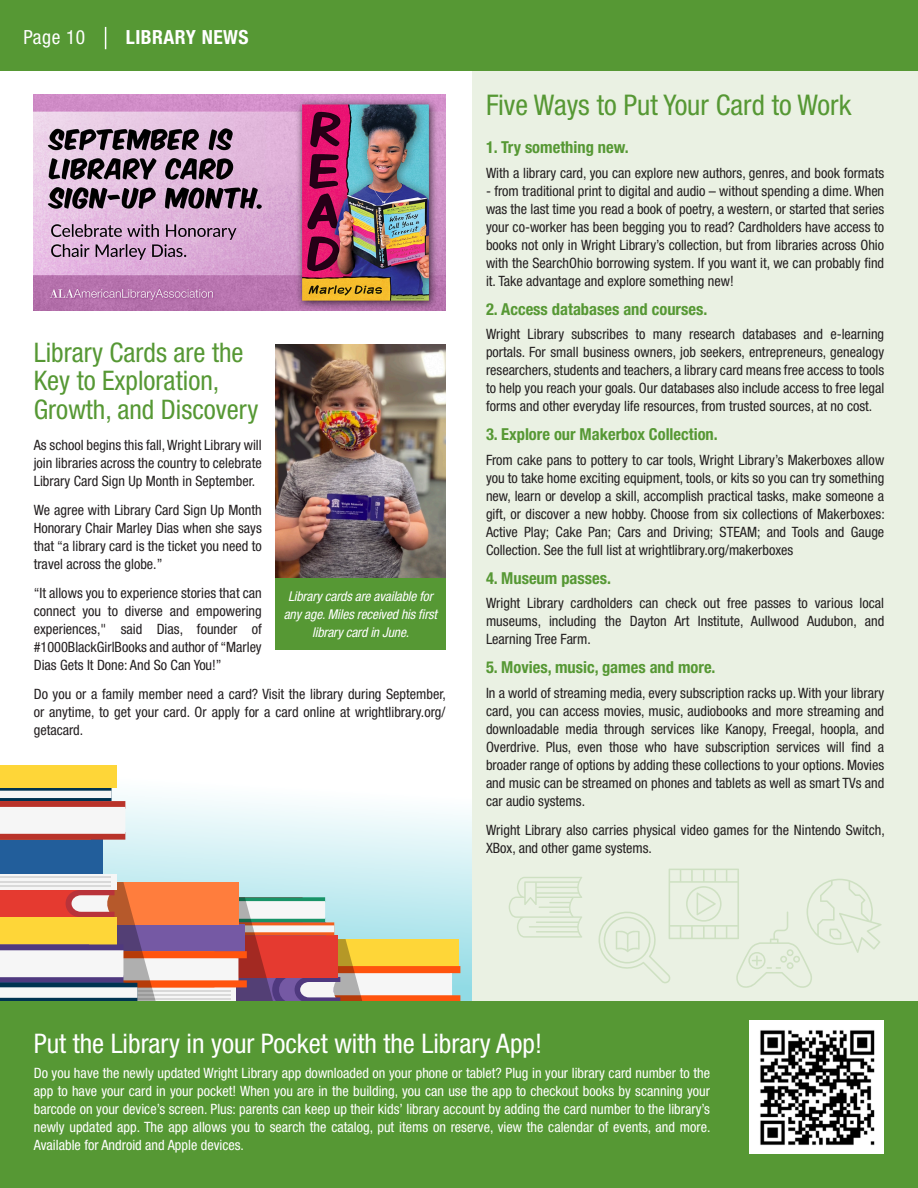
<style>
.page{position:relative;width:918px;height:1188px;background:#fff}
.page>*{position:absolute;margin:0;border:0;box-sizing:border-box;transform-origin:0 0}
.Library_Head{font:condensed 28.5px "Helvetica Neue LT Std";color:#569834}
.Library_Head-2{font:condensed 27px/28.5px "Helvetica Neue LT Std";color:#569834}
.Library_Head-3{font:condensed 27px "Helvetica Neue LT Std";color:#fff}
.t1{font:700 condensed 19.5px "Helvetica Neue LT Std";letter-spacing:.025em;color:#fff}
.t2{font:condensed 19.5px "Helvetica Neue LT Std";letter-spacing:.025em;color:#fff}
.Body_Copy_small{font:700 condensed 16.5px "Helvetica Neue LT Std";color:#569834}
.Body_Copy_small-2{font:condensed 14.25px/18px "Helvetica Neue LT Std";color:#231f20;text-align:justify}
.Body_Copy_small-3{font:condensed 14.25px/18px "Helvetica Neue LT Std";color:#fff;text-align:justify}
.t3{font:italic condensed 13.5px/18px "Helvetica Neue LT Std";letter-spacing:-.01em;color:#fff;text-align:center}
</style>
<div class="page">
<div style="left:0;top:736px;width:472px;height:266px;background:linear-gradient(to bottom,#fff,#91d9e2)"></div>
<div style="left:0;top:837px;width:103px;height:38px;background:#225e9b"></div>
<div style="left:0;top:765px;width:117px;height:22px;background:#fed638"></div>
<div style="left:0;top:874px;width:117px;height:16px;background:#f6f6f6"></div>
<hr style="left:0;top:876px;width:111px;height:2px;background:#d9d9d9">
<hr style="left:0;top:881px;width:111px;height:1px;background:#d9d9d9">
<svg style="left:0;top:882px;width:460px;height:120px"></svg>
<svg style="left:0;top:787px;width:125px;height:53px"></svg>
<div style="left:472px;top:42px;width:446px;height:970px;background:#eaf1e3"></div>
<div style="left:0;top:1002px;width:918px;height:186px;background:#569834"></div>
<div style="left:275px;top:578px;width:171px;height:72px;background:#569834"></div>
<div style="left:750px;top:1021px;width:134px;height:133px;background:#fff"></div>
<img style="left:760px;top:1030px;width:115px;height:115px">
<img style="left:276px;top:344px;width:169px;height:234px">
<img style="left:34px;top:94px;width:412px;height:217px">
<svg style="left:598px;top:869px;width:284px;height:119px"></svg>
<svg style="left:509px;top:877px;width:73px;height:61px"></svg>
<div style="left:0;top:0;width:918px;height:71px;background:#569834"></div>
<svg style="left:105px;top:27px;width:1px;height:22px"></svg>
<h3 class="t2" style="left:23px;top:26px;width:63px">Page 10</h3>
<h3 class="t1" style="left:126px;top:25px;width:124px">LIBRARY NEWS</h3>
<p class="Library_Head-2" style="left:34px;top:338px;width:226px">Library Cards are the<br>Key to Exploration,<br>Growth, and Discovery</p>
<p class="Body_Copy_small-2" style="left:34px;top:436px;width:230px">As school begins this fall, Wright Library will join libraries across the country to celebrate Library Card Sign Up Month in September.</p>
<p class="Body_Copy_small-2" style="left:34px;top:501px;width:230px">We agree with Library Card Sign Up Month Honorary Chair Marley Dias when she says that “a library card is the ticket you need to travel across the globe.”</p>
<p class="Body_Copy_small-2" style="left:34px;top:584px;width:230px">“It allows you to experience stories that can connect you to diverse and empowering experiences," said Dias, founder of #1000BlackGirlBooks and author of “Marley Dias Gets It Done: And So Can You!”</p>
<p class="Body_Copy_small-2" style="left:34px;top:684px;width:414px">Do you or a family member need a card? Visit the library during September, or anytime, to get your card. Or apply for a card online at wrightlibrary.org/ getacard.</p>
<p class="t3" style="left:284px;top:587px;width:155px">Library cards are available for any age. Miles received his first library card in June.</p>
<p class="Library_Head" style="left:486px;top:88px;width:367px">Five Ways to Put Your Card to Work</p>
<p class="Body_Copy_small" style="left:486px;top:137px;width:144px">1. Try something new.</p>
<p class="Body_Copy_small-2" style="left:486px;top:164px;width:400px">With a library card, you can explore new authors, genres, and book formats</p>
<p class="Body_Copy_small-2" style="left:486px;top:182px;width:400px">- from traditional print to digital and audio – without spending a dime. When was the last time you read a book of poetry, a western, or started that series your co-worker has been begging you to read? Cardholders have access to books not only in Wright Library’s collection, but from libraries across Ohio with the SearchOhio borrowing system. If you want it, we can probably find it. Take advantage and explore something new!</p>
<p class="Body_Copy_small" style="left:486px;top:299px;width:223px">2. Access databases and courses.</p>
<p class="Body_Copy_small-2" style="left:486px;top:325px;width:400px">Wright Library subscribes to many research databases and e-learning portals. For small business owners, job seekers, entrepreneurs, genealogy researchers, students and teachers, a library card means free access to tools to help you reach your goals. Our databases also include access to free legal forms and other everyday life resources, from trusted sources, at no cost.</p>
<p class="Body_Copy_small" style="left:486px;top:424px;width:233px">3. Explore our Makerbox Collection.</p>
<p class="Body_Copy_small-2" style="left:486px;top:451px;width:400px">From cake pans to pottery to car tools, Wright Library’s Makerboxes allow you to take home exciting equipment, tools, or kits so you can try something new, learn or develop a skill, accomplish practical tasks, make someone a gift, or discover a new hobby. Choose from six collections of Makerboxes:<br>Active Play; Cake Pan; Cars and Driving; STEAM; and Tools and Gauge Collection. See the full list at wrightlibrary.org/makerboxes</p>
<p class="Body_Copy_small" style="left:486px;top:568px;width:127px">4. Museum passes.</p>
<p class="Body_Copy_small-2" style="left:486px;top:594px;width:400px">Wright Library cardholders can check out free passes to various local museums, including the Dayton Art Institute, Aullwood Audubon, and Learning Tree Farm.</p>
<p class="Body_Copy_small" style="left:486px;top:657px;width:231px">5. Movies, music, games and more.</p>
<p class="Body_Copy_small-2" style="left:486px;top:684px;width:400px">In a world of streaming media, every subscription racks up. With your library card, you can access movies, music, audiobooks and more streaming and downloadable media through services like Kanopy, Freegal, hoopla, and Overdrive. Plus, even those who have subscription services will find a broader range of options by adding these collections to your options. Movies and music can be streamed on phones and tablets as well as smart TVs and car audio systems.</p>
<p class="Body_Copy_small-2" style="left:486px;top:821px;width:400px">Wright Library also carries physical video games for the Nintendo Switch,<br>XBox, and other game systems.</p>
<p class="Library_Head-3" style="left:34px;top:1028px;width:510px">Put the Library in your Pocket with the Library App!</p>
<p class="Body_Copy_small-3" style="left:34px;top:1064px;width:678px">Do you have the newly updated Wright Library app downloaded on your phone or tablet? Plug in your library card number to the app to have your card in your pocket! When you are in the building, you can use the app to checkout books by scanning your barcode on your device’s screen. Plus: parents can keep up their kids’ library account by adding the card number to the library’s newly updated app. The app allows you to search the catalog, put items on reserve, view the calendar of events, and more.<br>Available for Android and Apple devices.</p>
</div>
